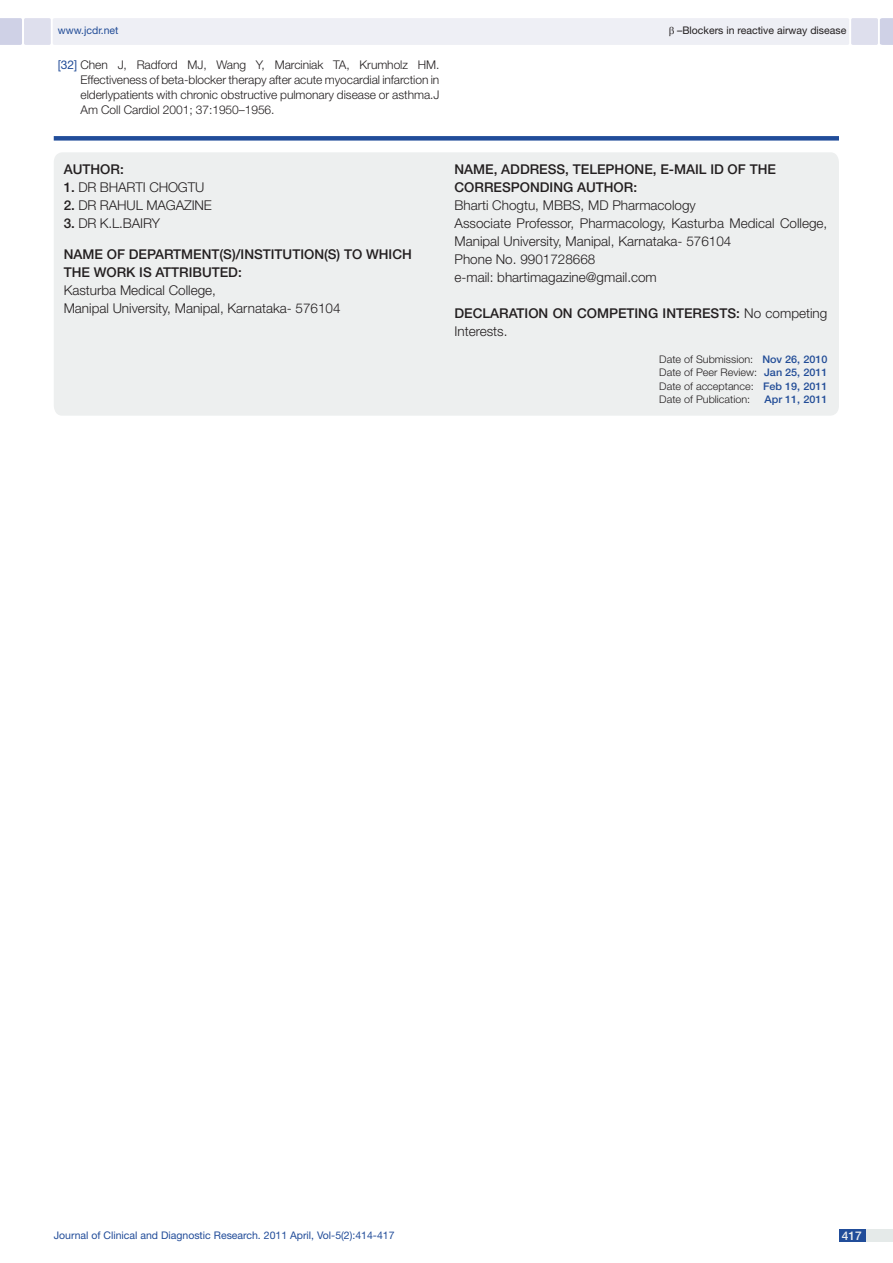
<style>
.page{position:relative;width:893px;height:1263px;background:#fff}
.page>*{position:absolute;margin:0;border:0;box-sizing:border-box;transform-origin:0 0}
.t1{font:300 13.5px/18px "Helvetica Neue";color:#231f20}
.t2{font:500 13.5px "Helvetica Neue";color:#231f20}
.t3{font:300 12px/15px "Helvetica Neue";letter-spacing:-.005em;color:#231f20;text-align:justify}
.t4{font:500 12px "Helvetica Neue";color:#eceeef}
.t5{font:300 10.5px/13.5px "Helvetica Neue";color:#231f20;text-align:justify}
.t6{font:10.5px "Helvetica Neue";color:#214c99}
.t7{font:10.5px "Helvetica Neue";color:#231f20}
.t8{font:10.5px "Helvetica Neue";color:#214c97}
.t9{font:500 10.5px "Helvetica Neue";color:#214c97}
.s1{font-weight:400;color:#214b97}
.s2{font-weight:500}
.s3{font-weight:500;color:#214c97}
</style>
<div class="page">
<div style="left:53px;top:18px;width:796px;height:27px;background:#eeeff5;border-radius:2px"></div>
<div style="left:24px;top:18px;width:27px;height:27px;background:#dedfed;border-radius:2px"></div>
<svg style="left:0;top:18px;width:22px;height:27px"></svg>
<div style="left:851px;top:18px;width:27px;height:27px;background:#dedfed;border-radius:2px"></div>
<svg style="left:880px;top:18px;width:13px;height:27px"></svg>
<div style="left:854px;top:1229px;width:39px;height:13px;background:#e5eae9"></div>
<div style="left:839px;top:1229px;width:27px;height:13px;background:#214d9a"></div>
<div style="left:54px;top:136px;width:785px;height:5px;background:#214d9a"></div>
<div style="left:54px;top:152px;width:785px;height:264px;background:#edefef"></div>
<p class="t8" style="left:58px;top:24px;width:62px">www.jcdr.net</p>
<p class="t7" style="left:677px;top:24px;width:171px">–Blockers in reactive airway disease</p>
<p class="t3" style="left:81px;top:57px;width:360px;text-indent:-23px"><span class="s1">[32]</span> Chen J, Radford MJ, Wang Y, Marciniak TA, Krumholz HM.<br>Effectiveness of beta-blocker therapy after acute myocardial infarction in elderlypatients with chronic obstructive pulmonary disease or asthma.J Am Coll Cardiol 2001; 37:1950–1956.</p>
<p class="t2" style="left:64px;top:161px;width:11px">AUTHOR</p>
<p class="t2" style="left:120px;top:161px;width:5px">:</p>
<p class="t1" style="left:64px;top:178px;width:54px"><span class="s2">1.</span> Dr Bharti</p>
<p class="t1" style="left:149px;top:178px;width:20px">Chogtu</p>
<p class="t1" style="left:64px;top:196px;width:55px"><span class="s2">2.</span> dr Rahul</p>
<p class="t1" style="left:146px;top:196px;width:20px">Magazine</p>
<p class="t1" style="left:64px;top:214px;width:77px"><span class="s2">3.</span> dr K.L.Bairy</p>
<p class="t2" style="left:64px;top:247px;width:102px">NAME OF DEPART</p>
<p class="t2" style="left:181px;top:247px;width:22px">MENT</p>
<p class="t2" style="left:220px;top:247px;width:52px">(S)/IN STITUTION</p>
<p class="t2" style="left:324px;top:247px;width:87px">(S) TO WHI CH</p>
<p class="t2" style="left:64px;top:265px;width:10px">THE</p>
<p class="t2" style="left:94px;top:265px;width:70px">WORK IS ATTRI</p>
<p class="t2" style="left:193px;top:265px;width:19px">BUTE</p>
<p class="t2" style="left:228px;top:265px;width:15px">D:</p>
<p class="t1" style="left:64px;top:281px;width:278px">Kasturba Medical College,<br>Manipal University, Manipal, Karnataka- 576104</p>
<p class="t2" style="left:455px;top:161px;width:128px">NAME, ADDRESS, TELE</p>
<p class="t2" style="left:606px;top:161px;width:20px">PHONE</p>
<p class="t2" style="left:653px;top:161px;width:42px">, E-MAIL</p>
<p class="t2" style="left:710px;top:161px;width:49px">ID OF THE</p>
<p class="t2" style="left:455px;top:179px;width:20px">CORRE</p>
<p class="t2" style="left:502px;top:179px;width:56px">SPON DING</p>
<p class="t2" style="left:577px;top:179px;width:11px">AUTHOR</p>
<p class="t2" style="left:633px;top:179px;width:5px">:</p>
<p class="t1" style="left:455px;top:196px;width:374px">Bharti Chogtu, MBBS, MD Pharmacology<br>Associate Professor, Pharmacology, Kasturba Medical College, Manipal University, Manipal, Karnataka- 576104<br>Phone No. 9901728668<br>e-mail: bhartimagazine@gmail.com</p>
<p class="t2" style="left:455px;top:305px;width:37px">DECLARATION</p>
<p class="t2" style="left:553px;top:305px;width:75px">ON COMPETING</p>
<p class="t2" style="left:663px;top:305px;width:9px">INTERE</p>
<p class="t1" style="left:711px;top:304px;width:118px"><span class="s2">STS:</span> No competing</p>
<p class="t1" style="left:455px;top:322px;width:55px">Interests.</p>
<p class="t5" style="left:659px;top:352px;width:170px">Date of Submission: <span class="s3">Nov 26, 2010<br></span>Date of Peer Review: <span class="s3">Jan 25, 2011<br></span>Date of acceptance: <span class="s3">Feb 19, 2011<br></span>Date of Publication:</p>
<p class="t9" style="left:764px;top:393px;width:64px">Apr 11, 2011</p>
<p class="t6" style="left:54px;top:1229px;width:342px">Journal of Clinical and Diagnostic Research. 2011 April, Vol-5(2):414-417</p>
<p class="t4" style="left:842px;top:1228px;width:22px">417</p>
</div>
